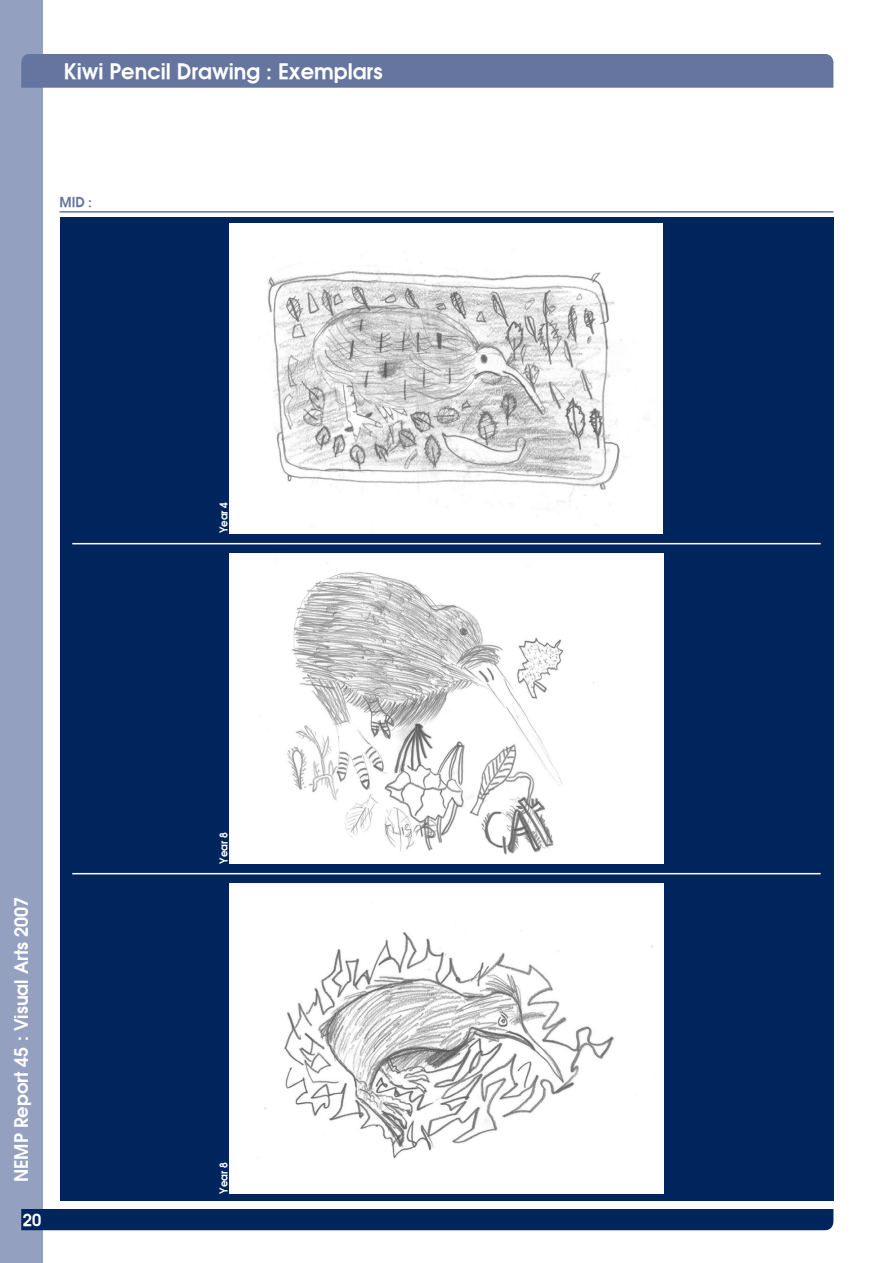
<style>
.page{position:relative;width:893px;height:1263px;background:#fff}
.page>*{position:absolute;margin:0;border:0;box-sizing:border-box;transform-origin:0 0}
.Task_Title{font:700 21px "Hawn Avant";color:#fff}
.t1{font:700 18px "Hawn Avant";color:#fff}
.t2{font:700 16.5px "Hawn Avant";color:#fff}
.Art_Exemplars{font:700 13.5px "Hawn Avant";color:#65759f}
.Art_Exemplar_Heading{font:700 10.5px "Hawn Avant";color:#fff}
</style>
<div class="page">
<div style="left:0;top:0;width:42px;height:1263px;background:#94a0c0"></div>
<div style="left:21px;top:1209px;width:812px;height:21px;background:#00255d"></div>
<div style="left:21px;top:53px;width:813px;height:35px;background:#65759f"></div>
<div style="left:60px;top:217px;width:773px;height:983px;background:#00255d"></div>
<hr style="left:72px;top:543px;width:749px;height:1px;background:#fff">
<hr style="left:72px;top:873px;width:749px;height:1px;background:#fff">
<hr style="left:60px;top:211px;width:773px;height:2px;background:#65759f">
<img style="left:230px;top:224px;width:433px;height:309px">
<img style="left:230px;top:554px;width:433px;height:309px">
<img style="left:230px;top:884px;width:433px;height:309px">
<p class="Task_Title" style="left:64px;top:58px;width:320px">Kiwi Pencil Drawing : Exemplars</p>
<p class="Art_Exemplars" style="left:60px;top:193px;width:34px">MID :</p>
<p class="Art_Exemplar_Heading" style="left:217px;top:533px;width:33px;rotate:-90deg">Year 4</p>
<p class="t1" style="left:9px;top:1182px;width:287px;rotate:-90deg">NEMP Report 45 : Visual Arts 2007</p>
<p class="t2" style="left:23px;top:1209px;width:20px">20</p>
<p class="Art_Exemplar_Heading" style="left:217px;top:863px;width:33px;rotate:-90deg">Year 8</p>
<p class="Art_Exemplar_Heading" style="left:217px;top:1193px;width:33px;rotate:-90deg">Year 8</p>
</div>
